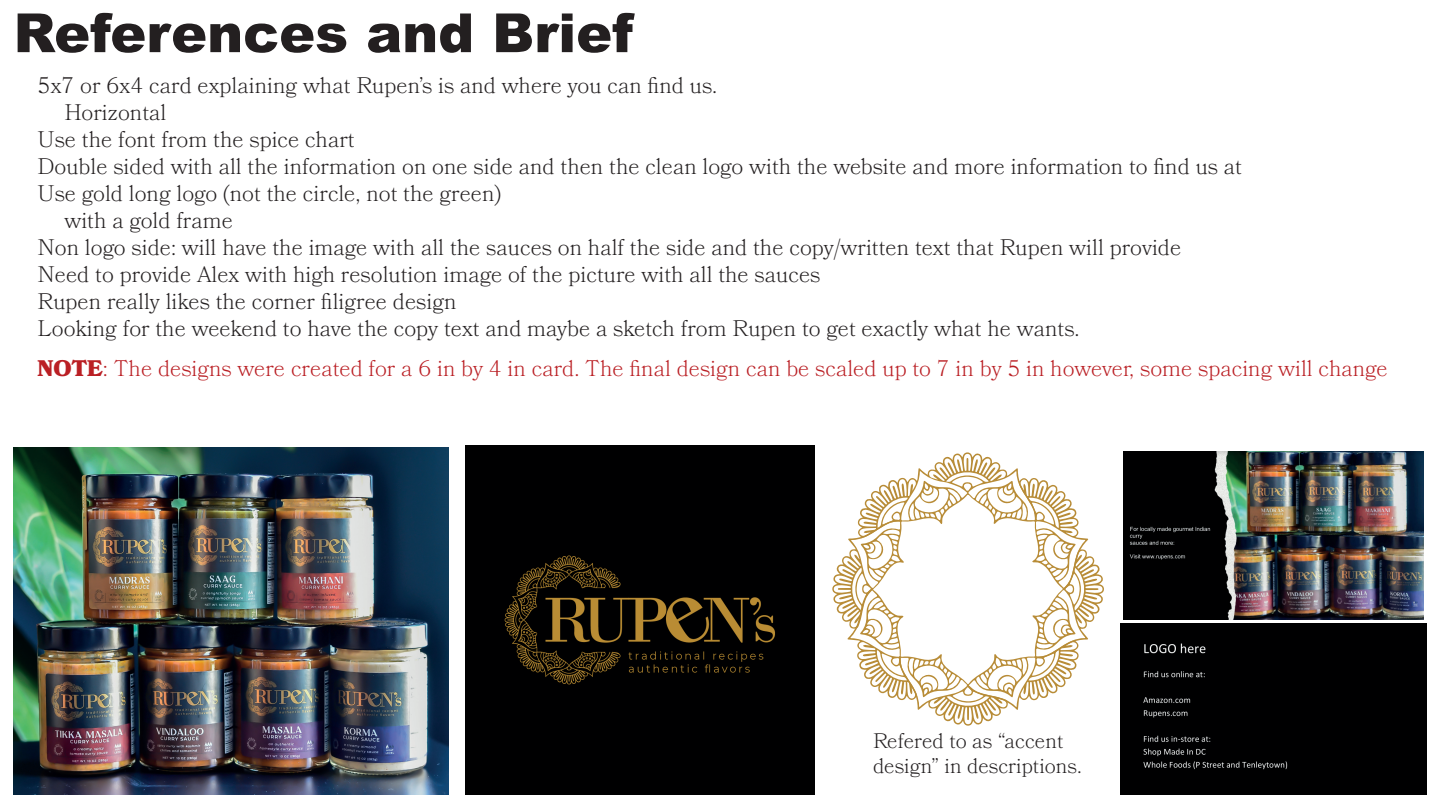
<style>
.page{position:relative;width:1440px;height:810px;background:#fff}
.page>*{position:absolute;margin:0;border:0;box-sizing:border-box;transform-origin:0 0}
.t1{font:900 54px "Arial";color:#231f20}
.t2{font:300 22.5px "Bookmania";color:#231f20}
.t3{font:300 22.5px "Bookmania";color:#ba1f24}
.t4{font:300 21px/25.2px "Bookmania";color:#231f20}
.s1{font-weight:900}
</style>
<div class="page">
<img style="left:14px;top:447px;width:434px;height:348px">
<img style="left:465px;top:445px;width:350px;height:350px">
<img style="left:1124px;top:451px;width:300px;height:169px">
<div style="left:1121px;top:624px;width:305px;height:171px;background:#000001"></div>
<svg style="left:832px;top:452px;width:272px;height:274px"></svg>
<h1 class="t1" style="left:14px;top:-6px;width:621px">References and Brief</h1>
<p class="t2" style="left:38px;top:72px;width:681px">5x7 or 6x4 card explaining what Rupen’s is and where you can find us.</p>
<p class="t2" style="left:64px;top:99px;width:103px">Horizontal</p>
<p class="t2" style="left:38px;top:126px;width:319px">Use the font from the spice chart</p>
<p class="t2" style="left:38px;top:153px;width:1206px">Double sided with all the information on one side and then the clean logo with the website and more information to find us at</p>
<p class="t2" style="left:38px;top:180px;width:465px">Use gold long logo (not the circle, not the green)</p>
<p class="t2" style="left:64px;top:207px;width:170px">with a gold frame</p>
<p class="t2" style="left:38px;top:234px;width:1145px">Non logo side: will have the image with all the sauces on half the side and the copy/written text that Rupen will provide</p>
<p class="t2" style="left:38px;top:261px;width:784px">Need to provide Alex with high resolution image of the picture with all the sauces</p>
<p class="t2" style="left:38px;top:288px;width:421px">Rupen really likes the corner filigree design</p>
<p class="t2" style="left:38px;top:315px;width:1044px">Looking for the weekend to have the copy text and maybe a sketch from Rupen to get exactly what he wants.</p>
<p class="t3" style="left:38px;top:355px;width:1352px"><span class="s1">NOTE</span>: The designs were created for a 6 in by 4 in card. The final design can be scaled up to 7 in by 5 in however, some spacing will change</p>
<p class="t4" style="left:873px;top:728px;width:210px">Refered to as “accent design” in descriptions.</p>
</div>
